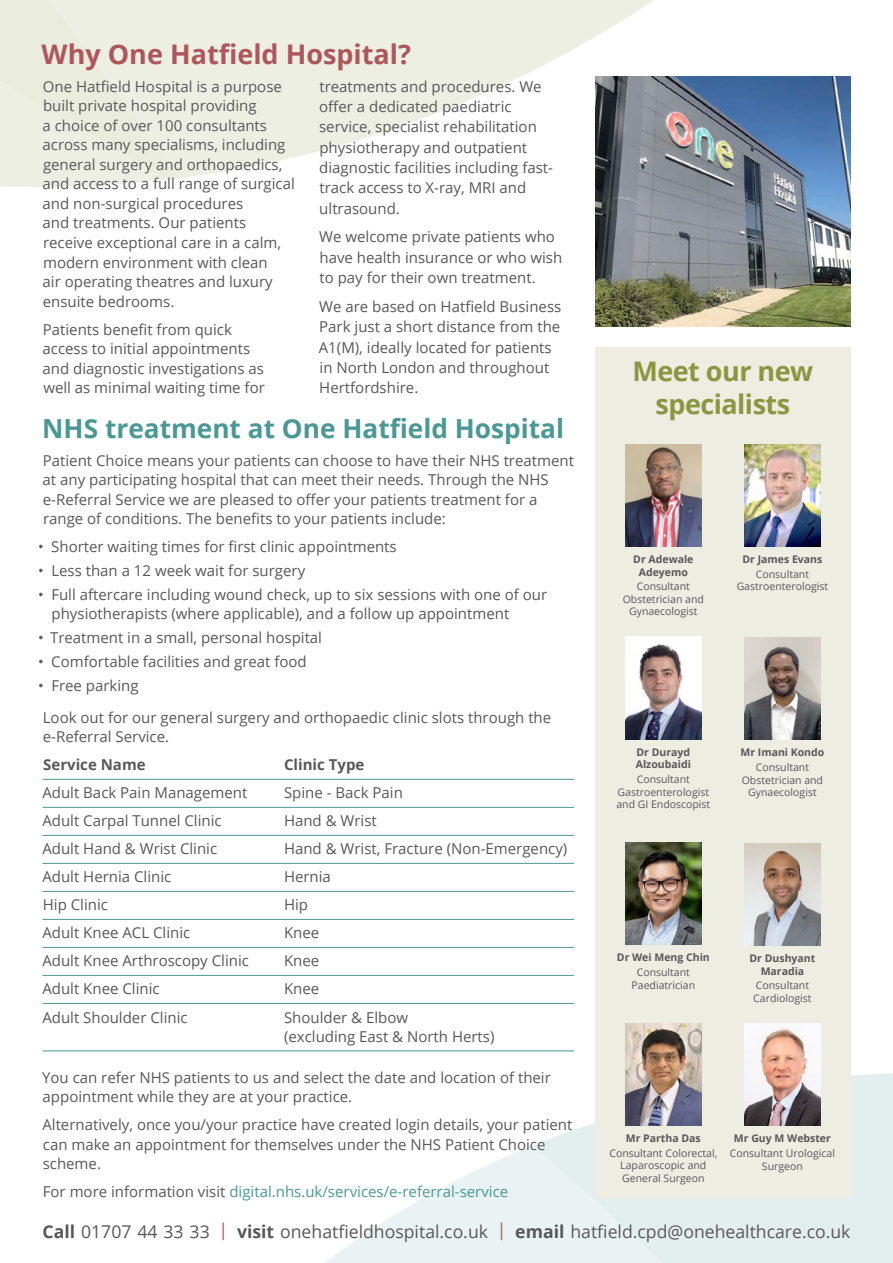
<style>
.page{position:relative;width:893px;height:1263px;background:#fff}
.page>*{position:absolute;margin:0;border:0;box-sizing:border-box;transform-origin:0 0}
.t1{font:700 27px "Open Sans";color:#af555d}
.t2{font:700 27px/33px "Open Sans";letter-spacing:-.02em;color:#899740;text-align:center}
.t3{font:700 26.25px "Open Sans";color:#499894}
.t4{font:17.7px "Open Sans";color:#58585a}
.t5{font:15px/19.5px "Open Sans";color:#58585a}
.t6{font:15px "Open Sans";color:#499894}
.t7{font:700 15px "Open Sans";color:#58585a}
.t8{font:10.5px/12.6px "Open Sans";color:#58585a;text-align:center}
.t9{font:700 10.5px/12.6px "Open Sans";color:#58585a;text-align:center}
.s1{color:#58585a}
.s2{font-weight:700}
.s3{color:#af555d}
</style>
<div class="page">
<svg style="left:181px;top:0;width:562px;height:178px;fill:#ecefe1"></svg>
<div style="left:0;top:0;width:181px;height:187px;background:#ecefe1"></div>
<svg style="left:325px;top:1145px;width:208px;height:118px;fill:#eaf3f3"></svg>
<svg style="left:533px;top:1073px;width:360px;height:190px;background:#e6f1f0"></svg>
<div style="left:595px;top:348px;width:255px;height:850px;background:#edede2"></div>
<img style="left:625px;top:444px;width:77px;height:102px">
<img style="left:625px;top:637px;width:77px;height:102px">
<img style="left:625px;top:842px;width:77px;height:102px">
<img style="left:625px;top:1023px;width:77px;height:102px">
<img style="left:744px;top:444px;width:77px;height:102px">
<img style="left:744px;top:637px;width:77px;height:102px">
<img style="left:744px;top:843px;width:77px;height:102px">
<img style="left:744px;top:1023px;width:77px;height:102px">
<hr style="left:43px;top:779px;width:531px;height:1px;background:#499894">
<hr style="left:43px;top:807px;width:531px;height:1px;background:#499894">
<hr style="left:43px;top:835px;width:531px;height:1px;background:#499894">
<hr style="left:43px;top:863px;width:531px;height:1px;background:#499894">
<hr style="left:43px;top:891px;width:531px;height:1px;background:#499894">
<hr style="left:43px;top:919px;width:531px;height:1px;background:#499894">
<hr style="left:43px;top:947px;width:531px;height:1px;background:#499894">
<hr style="left:43px;top:975px;width:531px;height:1px;background:#499894">
<hr style="left:43px;top:1003px;width:531px;height:1px;background:#499894">
<hr style="left:43px;top:1050px;width:531px;height:1px;background:#499894">
<img style="left:595px;top:77px;width:255px;height:249px">
<h1 class="t1" style="left:42px;top:35px;width:371px">Why One Hatfield Hospital?</h1>
<p class="t5" style="left:43px;top:76px;width:254px">One Hatfield Hospital is a purpose built private hospital providing<br>a choice of over 100 consultants across many specialisms, including general surgery and orthopaedics, and access to a full range of surgical and non-surgical procedures<br>and treatments. Our patients receive exceptional care in a calm, modern environment with clean<br>air operating theatres and luxury ensuite bedrooms.</p>
<p class="t5" style="left:43px;top:319px;width:224px">Patients benefit from quick access to initial appointments and diagnostic investigations as well as minimal waiting time for</p>
<p class="t5" style="left:319px;top:75px;width:235px;line-height:20.4px">treatments and procedures. We offer a dedicated paediatric service, specialist rehabilitation physiotherapy and outpatient diagnostic facilities including fast&shy;track access to X-ray, MRI and ultrasound.</p>
<p class="t5" style="left:319px;top:226px;width:244px;line-height:20.4px">We welcome private patients who have health insurance or who wish to pay for their own treatment.</p>
<p class="t5" style="left:319px;top:296px;width:244px;line-height:20.4px">We are based on Hatfield Business<br>Park just a short distance from the<br>A1(M), ideally located for patients in North London and throughout<br>Hertfordshire.</p>
<h2 class="t3" style="left:42px;top:410px;width:523px">NHS treatment at One Hatfield Hospital</h2>
<p class="t5" style="left:43px;top:450px;width:533px">Patient Choice means your patients can choose to have their NHS treatment at any participating hospital that can meet their needs. Through the NHS e-Referral Service we are pleased to offer your patients treatment for a range of conditions. The benefits to your patients include:</p>
<p class="t5" style="left:38px;top:537px;width:360px">• Shorter waiting times for first clinic appointments</p>
<p class="t5" style="left:38px;top:561px;width:269px">• Less than a 12 week wait for surgery</p>
<p class="t5" style="left:52px;top:584px;width:497px;text-indent:-13px">• Full aftercare including wound check, up to six sessions with one of our physiotherapists (where applicable), and a follow up appointment</p>
<p class="t5" style="left:38px;top:628px;width:285px">• Treatment in a small, personal hospital</p>
<p class="t5" style="left:38px;top:651px;width:270px">• Comfortable facilities and great food</p>
<p class="t5" style="left:43px;top:669px;width:510px;line-height:32.2px;text-indent:-5px">• Free parking<br>Look out for our general surgery and orthopaedic clinic slots through the</p>
<p class="t5" style="left:43px;top:727px;width:128px">e-Referral Service.</p>
<p class="t7" style="left:43px;top:754px;width:104px">Service Name</p>
<p class="t7" style="left:284px;top:754px;width:82px">Clinic Type</p>
<p class="t5" style="left:42px;top:783px;width:207px">Adult Back Pain Management</p>
<p class="t5" style="left:284px;top:783px;width:120px">Spine - Back Pain</p>
<p class="t5" style="left:42px;top:811px;width:181px">Adult Carpal Tunnel Clinic</p>
<p class="t5" style="left:284px;top:811px;width:94px">Hand &amp; Wrist</p>
<p class="t5" style="left:42px;top:839px;width:176px">Adult Hand &amp; Wrist Clinic</p>
<p class="t5" style="left:284px;top:839px;width:285px">Hand &amp; Wrist, Fracture (Non-Emergency)</p>
<p class="t5" style="left:42px;top:867px;width:130px">Adult Hernia Clinic</p>
<p class="t5" style="left:284px;top:867px;width:48px">Hernia</p>
<p class="t5" style="left:43px;top:895px;width:67px">Hip Clinic</p>
<p class="t5" style="left:284px;top:895px;width:26px">Hip</p>
<p class="t5" style="left:42px;top:923px;width:149px">Adult Knee ACL Clinic</p>
<p class="t5" style="left:284px;top:923px;width:37px">Knee</p>
<p class="t5" style="left:42px;top:951px;width:208px">Adult Knee Arthroscopy Clinic</p>
<p class="t5" style="left:284px;top:951px;width:37px">Knee</p>
<p class="t5" style="left:42px;top:979px;width:119px">Adult Knee Clinic</p>
<p class="t5" style="left:284px;top:979px;width:37px">Knee</p>
<p class="t5" style="left:42px;top:1007px;width:147px">Adult Shoulder Clinic</p>
<p class="t5" style="left:284px;top:1007px;width:212px">Shoulder &amp; Elbow<br>(excluding East &amp; North Herts)</p>
<p class="t5" style="left:42px;top:1067px;width:510px">You can refer NHS patients to us and select the date and location of their appointment while they are at your practice.</p>
<p class="t5" style="left:42px;top:1115px;width:532px">Alternatively, once you/your practice have created login details, your patient can make an appointment for themselves under the NHS Patient Choice scheme.</p>
<p class="t6" style="left:43px;top:1181px;width:467px"><span class="s1">For more information visit</span> digital.nhs.uk/services/e-referral-service</p>
<h1 class="t2" style="left:632px;top:354px;width:182px">Meet our new specialists</h1>
<p class="t9" style="left:633px;top:552px;width:62px">Dr Adewale<br>Adeyemo</p>
<p class="t8" style="left:623px;top:580px;width:83px">Consultant<br>Obstetrician and<br>Gynaecologist</p>
<p class="t9" style="left:742px;top:552px;width:81px">Dr James Evans</p>
<p class="t8" style="left:737px;top:567px;width:93px">Consultant<br>Gastroenterologist</p>
<p class="t9" style="left:636px;top:745px;width:57px;text-align:left">Dr Durayd<br>Alzoubaidi</p>
<p class="t8" style="left:616px;top:773px;width:95px">Consultant<br>Gastroenterologist and GI Endoscopist</p>
<p class="t9" style="left:740px;top:746px;width:85px">Mr Imani Kondo</p>
<p class="t8" style="left:742px;top:760px;width:83px">Consultant<br>Obstetrician and<br>Gynaecologist</p>
<p class="t9" style="left:617px;top:951px;width:94px">Dr Wei Meng Chin</p>
<p class="t8" style="left:632px;top:966px;width:65px">Consultant<br>Paediatrician</p>
<p class="t9" style="left:749px;top:952px;width:67px">Dr Dushyant<br>Maradia</p>
<p class="t8" style="left:753px;top:979px;width:60px;text-align:left">Consultant<br>Cardiologist</p>
<p class="t9" style="left:626px;top:1131px;width:76px">Mr Partha Das</p>
<p class="t8" style="left:609px;top:1146px;width:109px">Consultant Colorectal,<br>Laparoscopic and<br>General Surgeon</p>
<p class="t9" style="left:734px;top:1132px;width:98px">Mr Guy M Webster</p>
<p class="t8" style="left:730px;top:1147px;width:107px">Consultant Urological<br>Surgeon</p>
<p class="t4" style="left:43px;top:1219px;width:809px"><span class="s2">Call</span> 01707 44 33 33 <span class="s3">|</span> <span class="s2">visit</span> onehatfieldhospital.co.uk <span class="s3">|</span> <span class="s2">email</span> hatfield.cpd@onehealthcare.co.uk</p>
</div>
